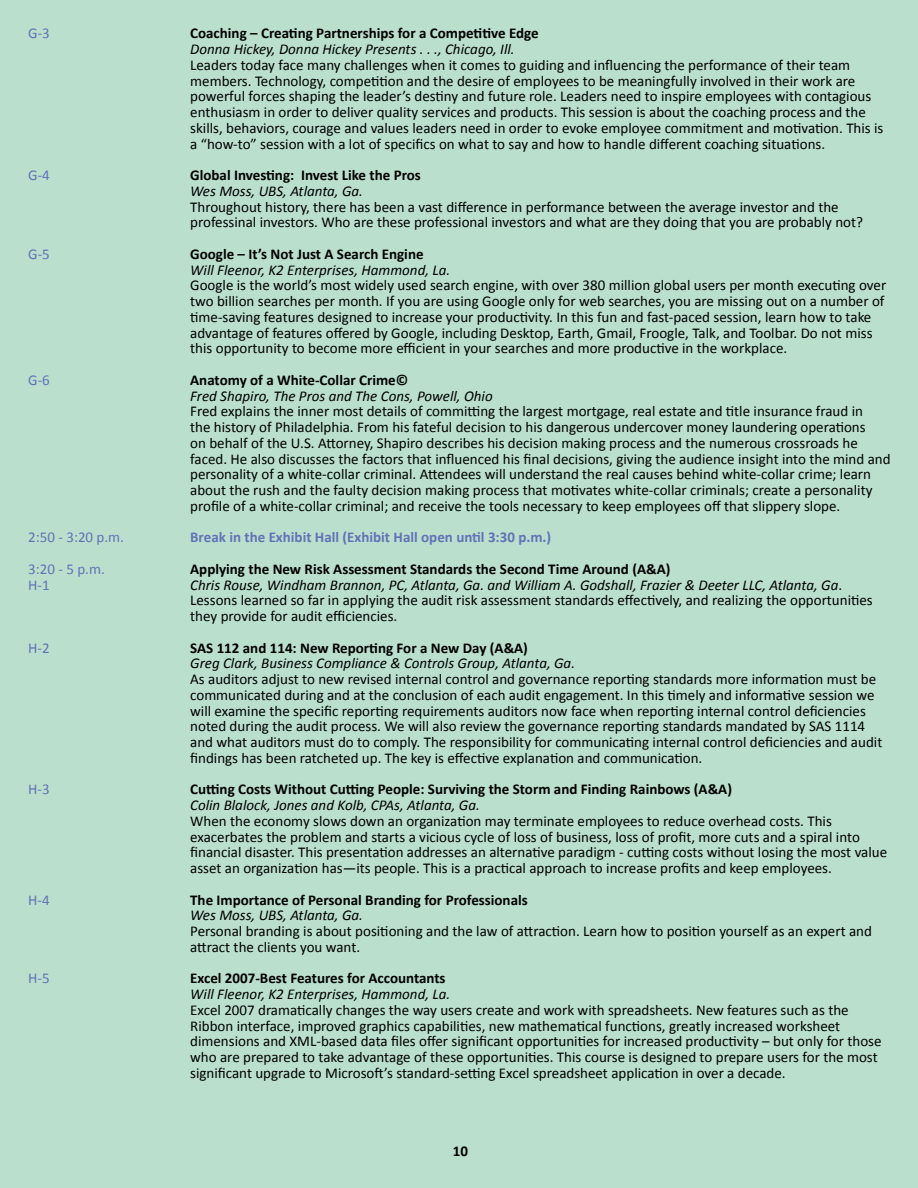
<style>
.page{position:relative;width:918px;height:1188px;background:#bae0cd}
.page>*{position:absolute;margin:0;border:0;box-sizing:border-box;transform-origin:0 0}
.t1{font:15px/15.8px "Calibri";color:#000}
.t2{font:700 15px "Calibri";color:#000}
.t3{font:italic 15px "Calibri";color:#000}
.t4{font:700 15px "Calibri";color:#6372b6}
.t5{font:15px "Calibri";color:#6372b6}
.s1{font-style:italic}
</style>
<div class="page">
<p class="t5" style="left:28px;top:24px;width:23px">G-3</p>
<p class="t2" style="left:190px;top:24px;width:350px">Coaching – Creating Partnerships for a Competitive Edge</p>
<p class="t3" style="left:190px;top:40px;width:326px">Donna Hickey, Donna Hickey Presents . . ., Chicago, Ill.</p>
<p class="t1" style="left:190px;top:56px;width:695px">Leaders today face many challenges when it comes to guiding and influencing the performance of their team members. Technology, competition and the desire of employees to be meaningfully involved in their work are powerful forces shaping the leader’s destiny and future role. Leaders need to inspire employees with contagious enthusiasm in order to deliver quality services and products. This session is about the coaching process and the skills, behaviors, courage and values leaders need in order to evoke employee commitment and motivation. This is a “how-to” session with a lot of specifics on what to say and how to handle different coaching situations.</p>
<p class="t5" style="left:28px;top:166px;width:23px">G-4</p>
<p class="t2" style="left:190px;top:166px;width:232px">Global Investing: Invest Like the Pros</p>
<p class="t3" style="left:190px;top:181px;width:174px">Wes Moss, UBS, Atlanta, Ga.</p>
<p class="t1" style="left:190px;top:198px;width:674px">Throughout history, there has been a vast difference in performance between the average investor and the professinal investors. Who are these professional investors and what are they doing that you are probably not?</p>
<p class="t5" style="left:28px;top:244px;width:23px">G-5</p>
<p class="t2" style="left:190px;top:244px;width:235px">Google – It’s Not Just A Search Engine</p>
<p class="t3" style="left:190px;top:260px;width:262px">Will Fleenor, K2 Enterprises, Hammond, La.</p>
<p class="t1" style="left:190px;top:277px;width:698px">Google is the world’s most widely used search engine, with over 380 million global users per month executing over two billion searches per month. If you are using Google only for web searches, you are missing out on a number of time-saving features designed to increase your productivity. In this fun and fast-paced session, learn how to take advantage of features offered by Google, including Desktop, Earth, Gmail, Froogle, Talk, and Toolbar. Do not miss this opportunity to become more efficient in your searches and more productive in the workplace.</p>
<p class="t5" style="left:28px;top:370px;width:23px">G-6</p>
<p class="t2" style="left:190px;top:370px;width:220px">Anatomy of a White-Collar Crime©</p>
<p class="t3" style="left:190px;top:386px;width:304px">Fred Shapiro, The Pros and The Cons, Powell, Ohio</p>
<p class="t1" style="left:190px;top:403px;width:702px">Fred explains the inner most details of committing the largest mortgage, real estate and title insurance fraud in<br>the history of Philadelphia. From his fateful decision to his dangerous undercover money laundering operations<br>on behalf of the U.S. Attorney, Shapiro describes his decision making process and the numerous crossroads he faced. He also discusses the factors that influenced his final decisions, giving the audience insight into the mind and personality of a white-collar criminal. Attendees will understand the real causes behind white-collar crime; learn about the rush and the faulty decision making process that motivates white-collar criminals; create a personality profile of a white-collar criminal; and receive the tools necessary to keep employees off that slippery slope.</p>
<p class="t5" style="left:28px;top:528px;width:97px">2:50 - 3:20 p.m.</p>
<p class="t4" style="left:190px;top:528px;width:363px">Break in the Exhibit Hall (Exhibit Hall open until 3:30 p.m.)</p>
<p class="t5" style="left:28px;top:559px;width:78px">3:20 - 5 p.m.</p>
<p class="t2" style="left:190px;top:559px;width:482px">Applying the New Risk Assessment Standards the Second Time Around (A&amp;A)</p>
<p class="t5" style="left:28px;top:575px;width:23px">H-1</p>
<p class="t1" style="left:190px;top:576px;width:684px"><span class="s1">Chris Rouse, Windham Brannon, PC, Atlanta, Ga. and William A. Godshall, Frazier &amp; Deeter LLC, Atlanta, Ga</span>.<br>Lessons learned so far in applying the audit risk assessment standards effectively, and realizing the opportunities they provide for audit efficiencies.</p>
<p class="t5" style="left:28px;top:638px;width:23px">H-2</p>
<p class="t2" style="left:190px;top:638px;width:339px">SAS 112 and 114: New Reporting For a New Day (A&amp;A)</p>
<p class="t3" style="left:190px;top:654px;width:386px">Greg Clark, Business Compliance &amp; Controls Group, Atlanta, Ga.</p>
<p class="t1" style="left:190px;top:670px;width:694px">As auditors adjust to new revised internal control and governance reporting standards more information must be communicated during and at the conclusion of each audit engagement. In this timely and informative session we will examine the specific reporting requirements auditors now face when reporting internal control deficiencies noted during the audit process. We will also review the governance reporting standards mandated by SAS 1114 and what auditors must do to comply. The responsibility for communicating internal control deficiencies and audit findings has been ratcheted up. The key is effective explanation and communication.</p>
<p class="t5" style="left:28px;top:780px;width:23px">H-3</p>
<p class="t2" style="left:190px;top:780px;width:543px">Cutting Costs Without Cutting People: Surviving the Storm and Finding Rainbows (A&amp;A)</p>
<p class="t3" style="left:190px;top:796px;width:291px">Colin Blalock, Jones and Kolb, CPAs, Atlanta, Ga.</p>
<p class="t1" style="left:190px;top:812px;width:699px">When the economy slows down an organization may terminate employees to reduce overhead costs. This exacerbates the problem and starts a vicious cycle of loss of business, loss of profit, more cuts and a spiral into financial disaster. This presentation addresses an alternative paradigm - cutting costs without losing the most value asset an organization has—its people. This is a practical approach to increase profits and keep employees.</p>
<p class="t5" style="left:28px;top:890px;width:23px">H-4</p>
<p class="t2" style="left:190px;top:890px;width:339px">The Importance of Personal Branding for Professionals</p>
<p class="t3" style="left:190px;top:906px;width:174px">Wes Moss, UBS, Atlanta, Ga.</p>
<p class="t1" style="left:190px;top:922px;width:683px">Personal branding is about positioning and the law of attraction. Learn how to position yourself as an expert and attract the clients you want.</p>
<p class="t5" style="left:28px;top:969px;width:23px">H-5</p>
<p class="t2" style="left:190px;top:969px;width:257px">Excel 2007-Best Features for Accountants</p>
<p class="t3" style="left:190px;top:985px;width:262px">Will Fleenor, K2 Enterprises, Hammond, La.</p>
<p class="t1" style="left:190px;top:1001px;width:693px">Excel 2007 dramatically changes the way users create and work with spreadsheets. New features such as the Ribbon interface, improved graphics capabilities, new mathematical functions, greatly increased worksheet dimensions and XML-based data files offer significant opportunities for increased productivity – but only for those who are prepared to take advantage of these opportunities. This course is designed to prepare users for the most significant upgrade to Microsoft’s standard-setting Excel spreadsheet application in over a decade.</p>
<p class="t2" style="left:453px;top:1141px;width:17px">10</p>
</div>
